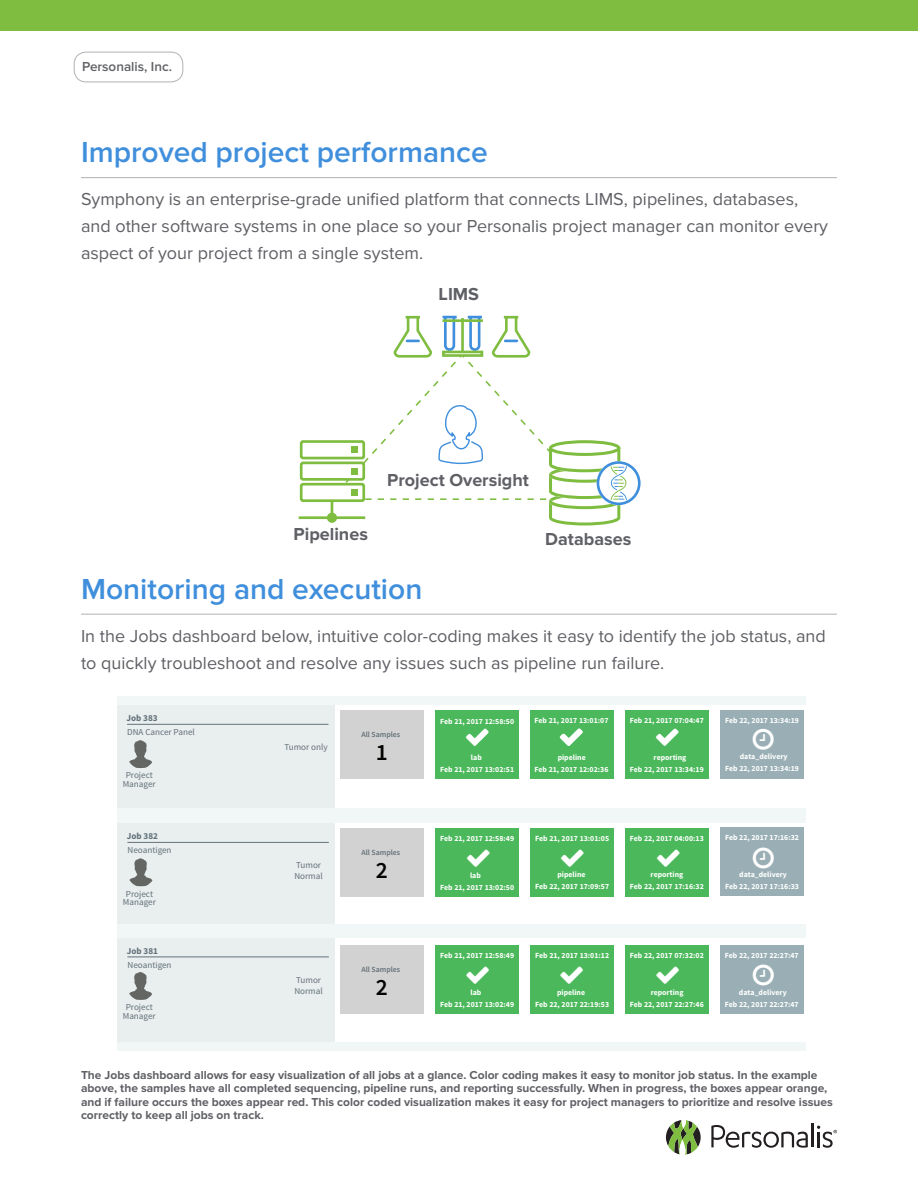
<style>
.page{position:relative;width:918px;height:1188px;background:#fff}
.page>*{position:absolute;margin:0;border:0;box-sizing:border-box;transform-origin:0 0}
.t1{font:600 30px "Proxima Nova";color:#408fdc}
.t2{font:600 23.4px "Source Sans Pro";color:#040503}
.t3{font:18px/27px "Proxima Nova";color:#5f6065}
.t4{font:700 18px "Proxima Nova";color:#5f6065}
.t5{font:600 13.5px "Proxima Nova";color:#5f6065}
.t6{font:700 12px/13.5px "Proxima Nova";color:#5f6065}
.t7{font:9.15px/8.4px "Source Sans Pro";color:#627179;text-align:center}
.t8{font:700 9.15px "Source Sans Pro";color:#627179}
.t9{font:700 7.8px "Source Sans Pro";color:#fff}
.t10{font:600 7.8px "Source Sans Pro";color:#627179}
</style>
<div class="page">
<svg style="left:666px;top:1120px;width:35px;height:35px"></svg>
<hr style="left:812px;top:1123px;width:2px;height:24px;background:#231f20">
<svg style="left:711px;top:1125px;width:97px;height:23px"></svg>
<svg style="left:817px;top:1126px;width:20px;height:22px"></svg>
<div style="left:0;top:0;width:918px;height:31px;background:#7fbd41"></div>
<div style="left:74px;top:52px;width:109px;height:30px;border:1px solid #b2b2b2;border-radius:12px"></div>
<hr style="left:81px;top:177px;width:756px;height:1px;background:#b2b2b2">
<hr style="left:81px;top:614px;width:756px;height:1px;background:#b2b2b2">
<div style="left:300px;top:440px;width:65px;height:19px;border:3px solid #7fbd41;border-radius:2px"></div>
<div style="left:300px;top:462px;width:65px;height:19px;border:3px solid #7fbd41;border-radius:2px"></div>
<div style="left:300px;top:483px;width:65px;height:19px;border:3px solid #7fbd41;border-radius:2px"></div>
<hr style="left:299px;top:516px;width:66px;height:3px;background:#7fbd41">
<svg style="left:327px;top:316px;width:314px;height:210px"></svg>
<div style="left:435px;top:710px;width:84px;height:69px;background:#4bb95b"></div>
<div style="left:115px;top:705px;width:220px;height:104px;background:#e9eeef"></div>
<hr style="left:127px;top:724px;width:202px;height:1px;background:#63727b">
<div style="left:340px;top:710px;width:84px;height:69px;background:#d3d2d2"></div>
<div style="left:530px;top:710px;width:83px;height:69px;background:#4bb95b"></div>
<div style="left:625px;top:710px;width:84px;height:69px;background:#4bb95b"></div>
<div style="left:720px;top:710px;width:84px;height:69px;background:#99afb5"></div>
<div style="left:720px;top:827px;width:84px;height:69px;background:#99afb5"></div>
<div style="left:435px;top:828px;width:84px;height:69px;background:#4bb95b"></div>
<div style="left:340px;top:828px;width:84px;height:69px;background:#d3d2d2"></div>
<div style="left:530px;top:828px;width:84px;height:69px;background:#4bb95b"></div>
<div style="left:625px;top:828px;width:84px;height:69px;background:#4bb95b"></div>
<div style="left:720px;top:945px;width:84px;height:69px;background:#99afb5"></div>
<div style="left:435px;top:945px;width:84px;height:69px;background:#4bb95b"></div>
<div style="left:340px;top:945px;width:84px;height:69px;background:#d3d2d2"></div>
<div style="left:530px;top:945px;width:84px;height:69px;background:#4bb95b"></div>
<div style="left:625px;top:945px;width:84px;height:69px;background:#4bb95b"></div>
<div style="left:115px;top:823px;width:220px;height:104px;background:#e9eeef"></div>
<hr style="left:127px;top:842px;width:202px;height:1px;background:#63727b">
<div style="left:115px;top:938px;width:220px;height:103px;background:#e9eeef"></div>
<hr style="left:127px;top:956px;width:202px;height:1px;background:#63727b">
<div style="left:113px;top:697px;width:692px;height:8px;background:#f1f6f6"></div>
<div style="left:113px;top:1042px;width:692px;height:8px;background:#f1f6f6"></div>
<div style="left:113px;top:809px;width:692px;height:14px;background:#f1f6f6"></div>
<div style="left:113px;top:924px;width:692px;height:14px;background:#f1f6f6"></div>
<hr style="left:113px;top:692px;width:4px;height:367px;background:#fff">
<svg style="left:129px;top:740px;width:23px;height:28px"></svg>
<svg style="left:129px;top:858px;width:23px;height:28px"></svg>
<svg style="left:129px;top:972px;width:23px;height:28px"></svg>
<svg style="left:466px;top:729px;width:22px;height:17px"></svg>
<svg style="left:561px;top:729px;width:21px;height:17px"></svg>
<svg style="left:656px;top:729px;width:22px;height:17px"></svg>
<h3 class="t5" style="left:82px;top:58px;width:92px">Personalis, Inc.</h3>
<h1 class="t1" style="left:81px;top:135px;width:408px">Improved project performance</h1>
<h3 class="t3" style="left:81px;top:186px;width:749px">Symphony is an enterprise-grade unified platform that connects LIMS, pipelines, databases, and other software systems in one place so your Personalis project manager can monitor every aspect of your project from a single system.</h3>
<h3 class="t4" style="left:439px;top:284px;width:42px">LIMS</h3>
<h3 class="t4" style="left:387px;top:470px;width:143px">Project Oversight</h3>
<h3 class="t4" style="left:294px;top:523px;width:76px">Pipelines</h3>
<h3 class="t4" style="left:545px;top:528px;width:88px">Databases</h3>
<h1 class="t1" style="left:81px;top:571px;width:343px">Monitoring and execution</h1>
<h3 class="t3" style="left:81px;top:623px;width:746px">In the Jobs dashboard below, intuitive color-coding makes it easy to identify the job status, and to quickly troubleshoot and resolve any issues such as pipeline run failure.</h3>
<p class="t8" style="left:126px;top:712px;width:33px">Job 383</p>
<p class="t9" style="left:440px;top:716px;width:75px">Feb 21, 2017 12:58:50</p>
<p class="t9" style="left:535px;top:716px;width:75px">Feb 21, 2017 13:01:07</p>
<p class="t9" style="left:630px;top:716px;width:75px">Feb 21, 2017 07:04:47</p>
<p class="t9" style="left:725px;top:715px;width:75px">Feb 22, 2017 13:34:19</p>
<p class="t7" style="left:127px;top:728px;width:69px">DNA Cancer Panel</p>
<p class="t7" style="left:123px;top:771px;width:35px">Project<br>Manager</p>
<p class="t7" style="left:284px;top:743px;width:45px">Tumor only</p>
<p class="t10" style="left:361px;top:729px;width:40px">All Samples</p>
<h2 class="t2" style="left:376px;top:737px;width:14px">1</h2>
<p class="t9" style="left:471px;top:752px;width:12px">lab</p>
<p class="t9" style="left:440px;top:764px;width:75px">Feb 21, 2017 13:02:51</p>
<p class="t9" style="left:558px;top:752px;width:30px">pipeline</p>
<p class="t9" style="left:535px;top:764px;width:75px">Feb 21, 2017 12:02:36</p>
<p class="t9" style="left:654px;top:752px;width:34px">reporting</p>
<p class="t9" style="left:630px;top:764px;width:75px">Feb 22, 2017 13:34:19</p>
<p class="t9" style="left:740px;top:752px;width:49px">data_delivery</p>
<p class="t9" style="left:725px;top:764px;width:75px">Feb 22, 2017 13:34:19</p>
<p class="t8" style="left:127px;top:830px;width:33px">Job 382</p>
<p class="t9" style="left:440px;top:834px;width:75px">Feb 21, 2017 12:58:49</p>
<p class="t9" style="left:535px;top:833px;width:75px">Feb 21, 2017 13:01:05</p>
<p class="t9" style="left:630px;top:833px;width:75px">Feb 22, 2017 04:00:13</p>
<p class="t9" style="left:725px;top:833px;width:75px">Feb 22, 2017 17:16:32</p>
<p class="t7" style="left:128px;top:846px;width:46px">Neoantigen</p>
<p class="t7" style="left:294px;top:860px;width:30px;line-height:10.9px;text-align:left">Tumor<br>Normal</p>
<p class="t10" style="left:361px;top:847px;width:40px">All Samples</p>
<h2 class="t2" style="left:376px;top:855px;width:14px">2</h2>
<p class="t9" style="left:470px;top:870px;width:12px">lab</p>
<p class="t9" style="left:557px;top:870px;width:30px">pipeline</p>
<p class="t9" style="left:651px;top:869px;width:34px">reporting</p>
<p class="t9" style="left:739px;top:869px;width:49px">data_delivery</p>
<p class="t7" style="left:123px;top:889px;width:35px">Project<br>Manager</p>
<p class="t9" style="left:440px;top:882px;width:75px">Feb 21, 2017 13:02:50</p>
<p class="t9" style="left:535px;top:882px;width:75px">Feb 22, 2017 17:09:57</p>
<p class="t9" style="left:630px;top:882px;width:75px">Feb 22, 2017 17:16:32</p>
<p class="t9" style="left:725px;top:881px;width:75px">Feb 22, 2017 17:16:33</p>
<p class="t8" style="left:127px;top:945px;width:33px">Job 381</p>
<p class="t7" style="left:128px;top:961px;width:46px">Neoantigen</p>
<p class="t7" style="left:294px;top:974px;width:30px;line-height:10.9px;text-align:left">Tumor<br>Normal</p>
<p class="t10" style="left:361px;top:964px;width:40px">All Samples</p>
<h2 class="t2" style="left:376px;top:972px;width:14px">2</h2>
<p class="t9" style="left:440px;top:951px;width:75px">Feb 21, 2017 12:58:49</p>
<p class="t9" style="left:470px;top:987px;width:12px">lab</p>
<p class="t9" style="left:535px;top:951px;width:75px">Feb 21, 2017 13:01:12</p>
<p class="t9" style="left:557px;top:987px;width:30px">pipeline</p>
<p class="t9" style="left:630px;top:951px;width:75px">Feb 22, 2017 07:32:02</p>
<p class="t9" style="left:651px;top:987px;width:34px">reporting</p>
<p class="t9" style="left:725px;top:951px;width:75px">Feb 22, 2017 22:27:47</p>
<p class="t9" style="left:739px;top:987px;width:49px">data_delivery</p>
<p class="t7" style="left:123px;top:1003px;width:35px">Project<br>Manager</p>
<p class="t9" style="left:440px;top:999px;width:75px">Feb 21, 2017 13:02:49</p>
<p class="t9" style="left:535px;top:999px;width:75px">Feb 22, 2017 22:19:53</p>
<p class="t9" style="left:630px;top:999px;width:75px">Feb 22, 2017 22:27:46</p>
<p class="t9" style="left:725px;top:999px;width:75px">Feb 22, 2017 22:27:47</p>
<p class="t6" style="left:81px;top:1068px;width:753px">The Jobs dashboard allows for easy visualization of all jobs at a glance. Color coding makes it easy to monitor job status. In the example above, the samples have all completed sequencing, pipeline runs, and reporting successfully. When in progress, the boxes appear orange, and if failure occurs the boxes appear red. This color coded visualization makes it easy for project managers to prioritize and resolve issues correctly to keep all jobs on track.</p>
</div>
